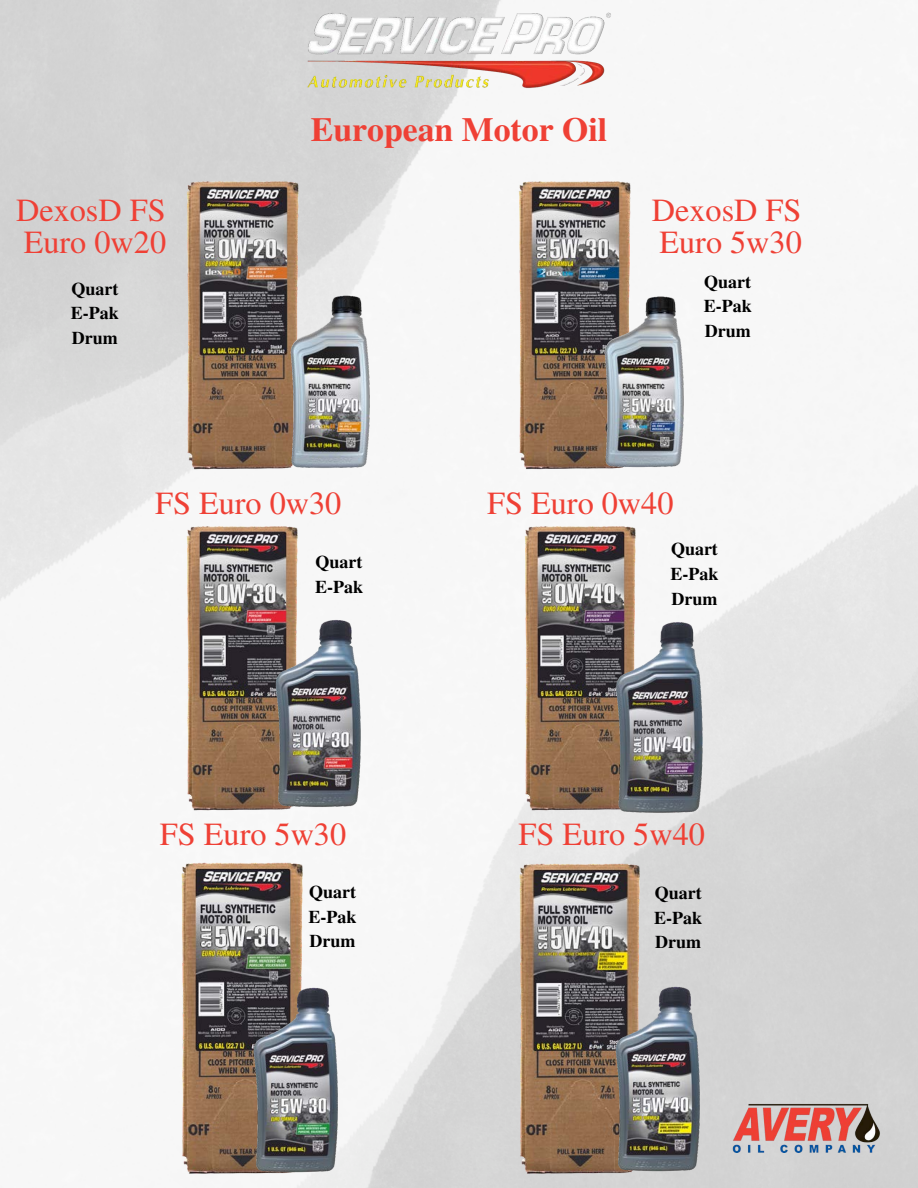
<style>
.page{position:relative;width:918px;height:1188px;background:#fff}
.page>*{position:absolute;margin:0;border:0;box-sizing:border-box;transform-origin:0 0}
.t1{font:700 33.75px "Te X Gyre Termes";color:#ef4035}
.t2{font:32.25px "Te X Gyre Termes";color:#ef4035}
.t3{font:700 18px "Te X Gyre Termes";color:#000}
</style>
<div class="page">
<img style="left:0;top:0;width:918px;height:1188px">
<img style="left:732px;top:1102px;width:149px;height:50px">
<img style="left:302px;top:0;width:314px;height:99px">
<img style="left:179px;top:175px;width:129px;height:298px">
<img style="left:266px;top:285px;width:133px;height:199px">
<img style="left:179px;top:521px;width:127px;height:293px">
<img style="left:264px;top:614px;width:109px;height:200px">
<img style="left:517px;top:521px;width:127px;height:293px">
<img style="left:605px;top:615px;width:111px;height:205px">
<img style="left:511px;top:175px;width:128px;height:298px">
<img style="left:581px;top:286px;width:131px;height:198px">
<img style="left:173px;top:857px;width:140px;height:321px">
<img style="left:243px;top:982px;width:108px;height:198px">
<img style="left:511px;top:858px;width:138px;height:321px">
<img style="left:605px;top:980px;width:108px;height:198px">
<p class="t2" style="left:16px;top:187px;width:151px">DexosD FS</p>
<p class="t2" style="left:24px;top:219px;width:144px">Euro 0w20</p>
<p class="t3" style="left:71px;top:275px;width:48px">Quart</p>
<p class="t3" style="left:71px;top:299px;width:49px">E-Pak</p>
<p class="t3" style="left:72px;top:324px;width:47px">Drum</p>
<p class="t1" style="left:311px;top:103px;width:298px">European Motor Oil</p>
<p class="t2" style="left:652px;top:187px;width:151px">DexosD FS</p>
<p class="t2" style="left:659px;top:219px;width:144px">Euro 5w30</p>
<p class="t3" style="left:704px;top:267px;width:48px">Quart</p>
<p class="t3" style="left:704px;top:292px;width:49px">E-Pak</p>
<p class="t3" style="left:705px;top:317px;width:47px">Drum</p>
<p class="t2" style="left:155px;top:480px;width:188px">FS Euro 0w30</p>
<p class="t2" style="left:487px;top:480px;width:188px">FS Euro 0w40</p>
<p class="t3" style="left:316px;top:548px;width:48px">Quart</p>
<p class="t3" style="left:315px;top:572px;width:49px">E-Pak</p>
<p class="t3" style="left:671px;top:535px;width:48px">Quart</p>
<p class="t3" style="left:671px;top:560px;width:49px">E-Pak</p>
<p class="t3" style="left:672px;top:585px;width:47px">Drum</p>
<p class="t2" style="left:160px;top:811px;width:188px">FS Euro 5w30</p>
<p class="t2" style="left:519px;top:811px;width:188px">FS Euro 5w40</p>
<p class="t3" style="left:309px;top:878px;width:48px">Quart</p>
<p class="t3" style="left:309px;top:903px;width:49px">E-Pak</p>
<p class="t3" style="left:310px;top:927px;width:47px">Drum</p>
<p class="t3" style="left:655px;top:879px;width:48px">Quart</p>
<p class="t3" style="left:654px;top:904px;width:49px">E-Pak</p>
<p class="t3" style="left:655px;top:928px;width:47px">Drum</p>
</div>
